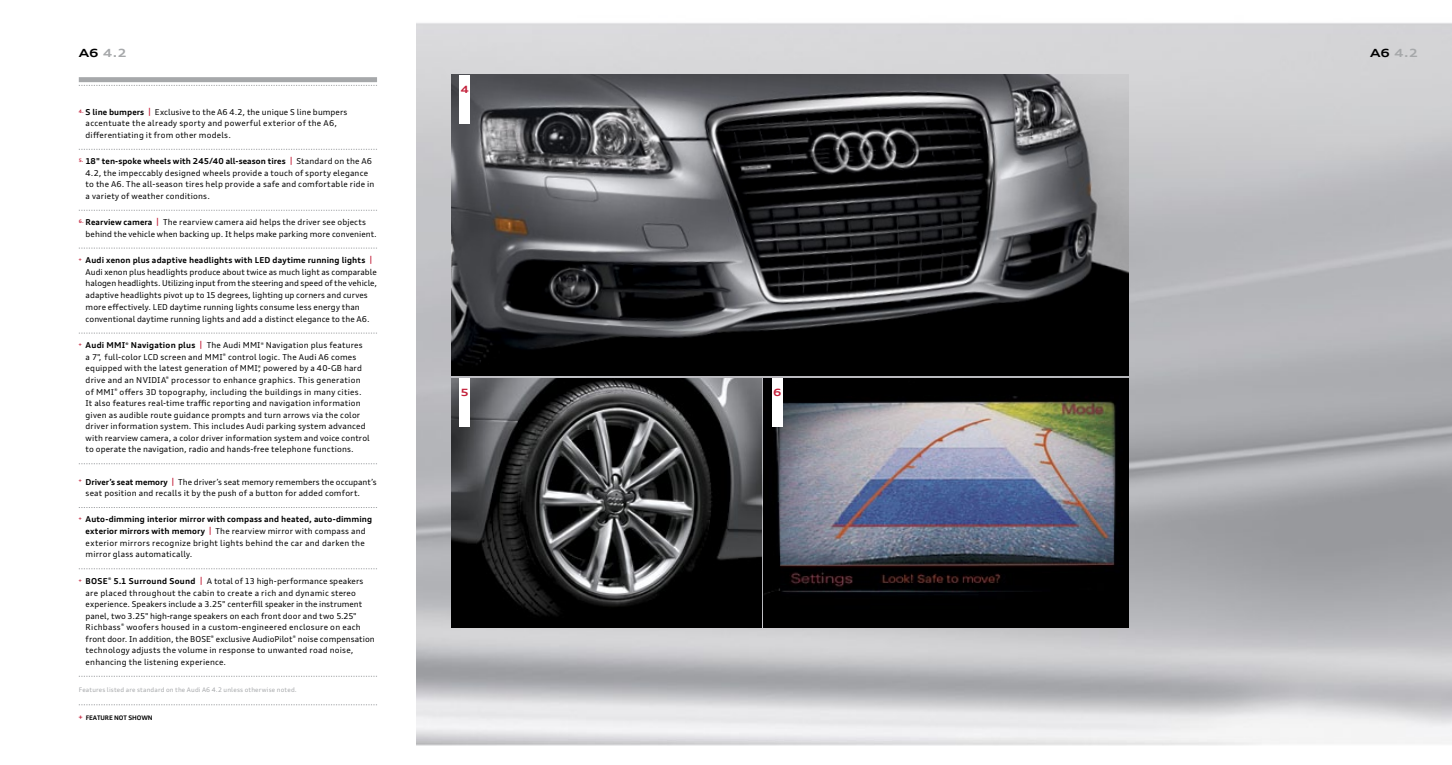
<style>
.page{position:relative;width:1452px;height:765px;background:#fff}
.page>*{position:absolute;margin:0;border:0;box-sizing:border-box;transform-origin:0 0}
.t1{font:700 expanded 11.25px "Audi Type";color:#a6a8aa}
.t2{font:700 expanded 10px "Audi Type";color:#c31f39}
.t3{font:8.12px/11.5px "Audi Type";letter-spacing:.02em;color:#000}
.t4{font:6.25px "Audi Type";letter-spacing:.025em;color:#a6a8aa}
.t5{font:700 6.25px "Audi Type";letter-spacing:-.015em;color:#000}
.s1{color:#000}
.s2{font-weight:700}
.s3{font-weight:700;color:#c31f39}
.s4{color:#c31f39}
</style>
<div class="page">
<div style="left:79px;top:77px;width:298px;height:5px;background:#a6a8aa"></div>
<svg style="left:79px;top:85px;width:298px;height:1px"></svg>
<svg style="left:79px;top:149px;width:298px;height:1px"></svg>
<svg style="left:79px;top:210px;width:298px;height:1px"></svg>
<svg style="left:79px;top:248px;width:298px;height:1px"></svg>
<svg style="left:79px;top:333px;width:298px;height:1px"></svg>
<svg style="left:79px;top:464px;width:298px;height:1px"></svg>
<svg style="left:79px;top:507px;width:298px;height:1px"></svg>
<svg style="left:79px;top:569px;width:298px;height:1px"></svg>
<svg style="left:79px;top:676px;width:298px;height:1px"></svg>
<svg style="left:79px;top:705px;width:298px;height:1px"></svg>
<img style="left:416px;top:23px;width:1035px;height:723px">
<img style="left:451px;top:75px;width:677px;height:300px">
<div style="left:459px;top:75px;width:11px;height:48px;background:#fff"></div>
<img style="left:451px;top:378px;width:310px;height:250px">
<div style="left:459px;top:378px;width:11px;height:48px;background:#fff"></div>
<img style="left:763px;top:378px;width:365px;height:250px">
<div style="left:772px;top:378px;width:10px;height:48px;background:#fff"></div>
<h1 class="t1" style="left:79px;top:46px;width:50px"><span class="s1">A6</span> 4.2</h1>
<p class="t3" style="left:86px;top:106px;width:263px;text-indent:-7px"><sup>4.</sup> <span class="s2">S line bumpers</span> <span class="s3">|</span> Exclusive to the A6 4.2, the unique S line bumpers accentuate the already sporty and powerful exterior of the A6, differentiating it from other models.</p>
<p class="t3" style="left:86px;top:155px;width:290px;text-indent:-7px"><sup>5.</sup> <span class="s2">18" ten-spoke wheels with 245/40 all-season tires</span> <span class="s3">|</span> Standard on the A6<br>4.2, the impeccably designed wheels provide a touch of sporty elegance to the A6. The all-season tires help provide a safe and comfortable ride in a variety of weather conditions.</p>
<p class="t3" style="left:86px;top:216px;width:293px;text-indent:-7px"><sup>6.</sup> <span class="s2">Rearview camera</span> <span class="s3">|</span> The rearview camera aid helps the driver see objects behind the vehicle when backing up. It helps make parking more convenient.</p>
<p class="t3" style="left:86px;top:254px;width:293px;text-indent:-7px"><sup>+</sup> <span class="s2">Audi xenon plus adaptive headlights with LED daytime running lights</span> <span class="s3">| </span>Audi xenon plus headlights produce about twice as much light as comparable halogen headlights. Utilizing input from the steering and speed of the vehicle, adaptive headlights pivot up to 15 degrees, lighting up corners and curves more effectively. LED daytime running lights consume less energy than conventional daytime running lights and add a distinct elegance to the A6.</p>
<p class="t3" style="left:86px;top:340px;width:285px;text-indent:-7px"><sup>+</sup> <span class="s2">Audi MMI</span><sup>®</sup> <span class="s2">Navigation plus</span> <span class="s3">|</span> The Audi MMI<sup>®</sup> Navigation plus features<br>a 7", full-color LCD screen and MMI<sup>®</sup> control logic. The Audi A6 comes equipped with the latest generation of MMI<sup>®</sup>, powered by a 40-GB hard drive and an NVIDIA<sup>®</sup> processor to enhance graphics. This generation of MMI<sup>®</sup> offers 3D topography, including the buildings in many cities.<br>It also features real-time traffic reporting and navigation information given as audible route guidance prompts and turn arrows via the color driver information system. This includes Audi parking system advanced with rearview camera, a color driver information system and voice control to operate the navigation, radio and hands-free telephone functions.</p>
<p class="t3" style="left:86px;top:476px;width:292px;text-indent:-7px"><sup>+</sup> <span class="s2">Driver’s seat memory</span> <span class="s3">|</span> The driver’s seat memory remembers the occupant’s seat position and recalls it by the push of a button for added comfort.</p>
<p class="t3" style="left:86px;top:514px;width:288px;text-indent:-7px"><sup>+</sup> <span class="s2">Auto-dimming interior mirror with compass and heated, auto-dimming exterior mirrors with memory</span> <span class="s3">|</span> The rearview mirror with compass and exterior mirrors recognize bright lights behind the car and darken the mirror glass automatically.</p>
<p class="t3" style="left:86px;top:575px;width:291px;text-indent:-7px"><sup>+</sup> <span class="s2">BOSE</span><sup>®</sup> <span class="s2">5.1 Surround Sound</span> <span class="s3">|</span> A total of 13 high-performance speakers are placed throughout the cabin to create a rich and dynamic stereo experience. Speakers include a 3.25" centerfill speaker in the instrument panel, two 3.25" high-range speakers on each front door and two 5.25" Richbass<sup>®</sup> woofers housed in a custom-engineered enclosure on each front door. In addition, the BOSE<sup>®</sup> exclusive AudioPilot<sup>®</sup> noise compensation technology adjusts the volume in response to unwanted road noise, enhancing the listening experience.</p>
<p class="t4" style="left:79px;top:686px;width:219px">Features listed are standard on the Audi A6 4.2 unless otherwise noted.</p>
<p class="t5" style="left:79px;top:714px;width:74px"><span class="s4">+</span> Feature not shown</p>
<p class="t2" style="left:460px;top:82px;width:10px">4</p>
<p class="t2" style="left:460px;top:386px;width:10px">5</p>
<p class="t2" style="left:773px;top:386px;width:10px">6</p>
<h1 class="t1" style="left:1369px;top:46px;width:50px"><span class="s1">A6</span> 4.2</h1>
</div>
